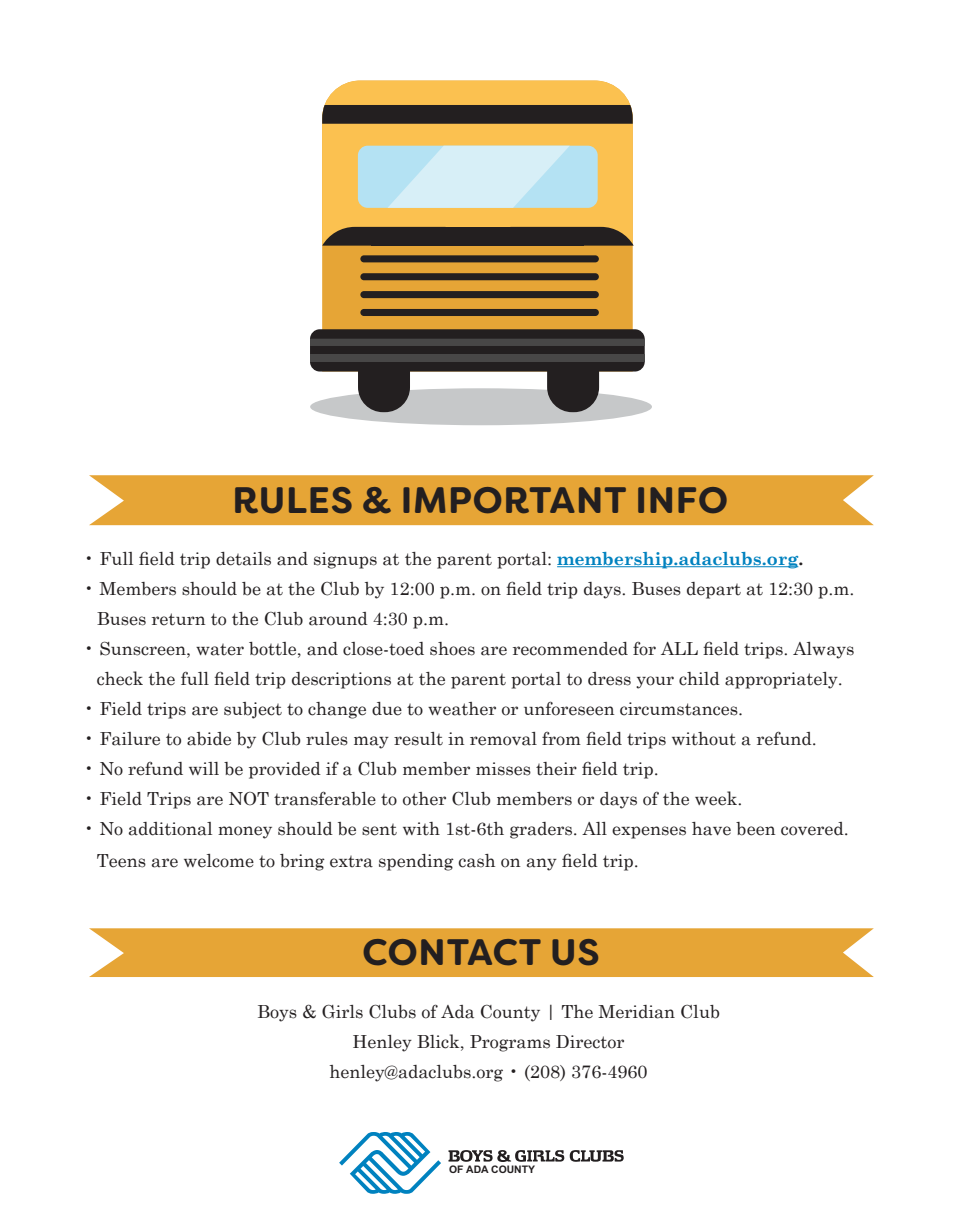
<style>
.page{position:relative;width:962px;height:1232px;background:#fff}
.page>*{position:absolute;margin:0;border:0;box-sizing:border-box;transform-origin:0 0}
.t1{font:700 36.9px "Filson Soft";letter-spacing:.02em;color:#231f20}
.t2{font:18px/30px "Century Schoolbook";color:#231f20}
.t3{font:700 10.35px "Arial";color:#231f20}
.s1{font-weight:700;color:#0082bf}
.s2{font-weight:700}
</style>
<div class="page">
<div style="left:89px;top:475px;width:784px;height:50px;background:#e6a536"></div>
<hr style="left:557px;top:566px;width:241px;height:1px;background:#0082bf">
<svg style="left:339px;top:1132px;width:102px;height:61px"></svg>
<svg style="left:448px;top:1150px;width:175px;height:11px"></svg>
<div style="left:89px;top:928px;width:784px;height:48px;background:#e6a536"></div>
<div style="left:322px;top:245px;width:310px;height:84px;background:#e6a536"></div>
<div style="left:322px;top:81px;width:310px;height:146px;background:#fbc150"></div>
<div style="left:310px;top:388px;width:341px;height:37px;background:#c6c8c9;border-radius:50%"></div>
<div style="left:358px;top:146px;width:239px;height:62px;background:#b4e2f3;border-radius:10px"></div>
<svg style="left:387px;top:146px;width:182px;height:62px"></svg>
<div style="left:322px;top:105px;width:310px;height:19px;background:#231f20"></div>
<div style="left:371px;top:227px;width:212px;height:18px;background:#231f20"></div>
<svg style="left:583px;top:227px;width:50px;height:18px"></svg>
<svg style="left:322px;top:227px;width:49px;height:18px"></svg>
<div style="left:310px;top:329px;width:334px;height:42px;background:#231f20;border-radius:10px"></div>
<svg style="left:310px;top:333px;width:334px;height:79px"></svg>
<div style="left:310px;top:354px;width:334px;height:7px;background:#484747"></div>
<div style="left:360px;top:255px;width:238px;height:7px;background:#231f20;border-radius:4px"></div>
<div style="left:360px;top:273px;width:238px;height:7px;background:#231f20;border-radius:4px"></div>
<div style="left:360px;top:291px;width:238px;height:7px;background:#231f20;border-radius:4px"></div>
<div style="left:360px;top:309px;width:238px;height:7px;background:#231f20;border-radius:4px"></div>
<h1 class="t1" style="left:232px;top:476px;width:497px">RULES &amp; IMPORTANT INFO</h1>
<p class="t2" style="left:83px;top:542px;width:721px">• Full field trip details and signups at the parent portal: <span class="s1">membership.adaclubs.org</span><span class="s2">.</span></p>
<p class="t2" style="left:97px;top:572px;width:758px;text-indent:-13px">• Members should be at the Club by 12:00 p.m. on field trip days. Buses depart at 12:30 p.m.<br>Buses return to the Club around 4:30 p.m.</p>
<p class="t2" style="left:83px;top:632px;width:772px;text-align:center">• Sunscreen, water bottle, and close-toed shoes are recommended for ALL field trips. Always check the full field trip descriptions at the parent portal to dress your child appropriately.</p>
<p class="t2" style="left:83px;top:692px;width:661px">• Field trips are subject to change due to weather or unforeseen circumstances.</p>
<p class="t2" style="left:83px;top:722px;width:734px">• Failure to abide by Club rules may result in removal from field trips without a refund.</p>
<p class="t2" style="left:83px;top:752px;width:576px">• No refund will be provided if a Club member misses their field trip.</p>
<p class="t2" style="left:83px;top:782px;width:660px">• Field Trips are NOT transferable to other Club members or days of the week.</p>
<p class="t2" style="left:97px;top:811px;width:753px;line-height:31.5px;text-indent:-13px">• No additional money should be sent with 1st-6th graders. All expenses have been covered.<br>Teens are welcome to bring extra spending cash on any field trip.</p>
<h1 class="t1" style="left:362px;top:928px;width:238px">CONTACT US</h1>
<p class="t2" style="left:257px;top:995px;width:464px;text-align:center">Boys &amp; Girls Clubs of Ada County | The Meridian Club<br>Henley Blick, Programs Director<br>henley@adaclubs.org • (208) 376-4960</p>
<p class="t3" style="left:449px;top:1162px;width:87px">OF ADA COUNTY</p>
</div>
